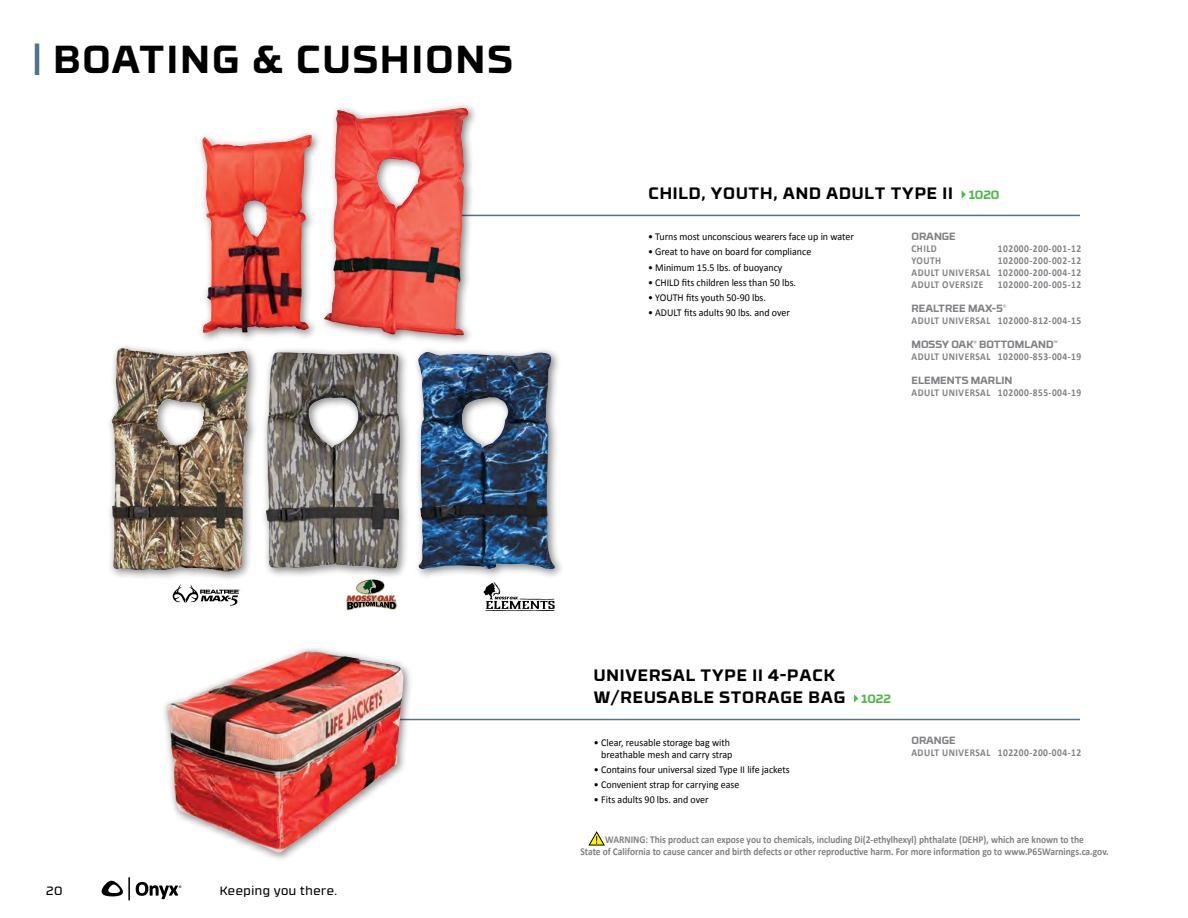
<style>
.page{position:relative;width:1188px;height:918px;background:#fff}
.page>*{position:absolute;margin:0;border:0;box-sizing:border-box;transform-origin:0 0}
.t1{font:700 39px "RB No 3.1";letter-spacing:.06em;color:#000}
.t2{font:700 16.5px/21.3px "RB No 3.1";letter-spacing:.05em;color:#000}
.t3{font:12px "RB No 3.1";letter-spacing:.05em;color:#000}
.t4{font:700 12px "RB No 3.1";color:#50b848}
.t5{font:10.5px/12px "Calibri";color:#000;text-align:right;scale:.95 1}
.t6{font:700 10.5px/12px "Calibri";color:#808285;text-align:justify;scale:.9 1}
.t7{font:700 10.5px "Calibri";letter-spacing:.05em;color:#808285;scale:.9 1}
.t8{font:700 10.5px "RB No 3.1";color:#808285}
</style>
<div class="page">
<svg style="left:102px;top:880px;width:21px;height:17px"></svg>
<hr style="left:128px;top:877px;width:2px;height:24px;background:#000">
<svg style="left:136px;top:882px;width:45px;height:17px"></svg>
<hr style="left:382px;top:719px;width:698px;height:1px;background:#50748a">
<div style="left:161px;top:645px;width:253px;height:218px;background:#000;opacity:.5"></div>
<img style="left:166px;top:651px;width:238px;height:202px">
<svg style="left:854px;top:694px;width:4px;height:9px"></svg>
<hr style="left:427px;top:215px;width:653px;height:1px;background:#50748a">
<div style="left:413px;top:346px;width:152px;height:234px;background:#000;opacity:.5"></div>
<img style="left:416px;top:352px;width:139px;height:218px">
<div style="left:260px;top:346px;width:151px;height:233px;background:#000;opacity:.5"></div>
<img style="left:266px;top:352px;width:134px;height:217px">
<div style="left:106px;top:342px;width:153px;height:240px;background:#000;opacity:.5"></div>
<img style="left:111px;top:352px;width:137px;height:220px">
<div style="left:318px;top:102px;width:161px;height:244px;background:#000;opacity:.5"></div>
<img style="left:323px;top:108px;width:147px;height:228px">
<div style="left:196px;top:129px;width:126px;height:214px;background:#000;opacity:.5"></div>
<img style="left:202px;top:135px;width:109px;height:198px">
<svg style="left:962px;top:191px;width:4px;height:7px"></svg>
<svg style="left:483px;top:582px;width:72px;height:29px"></svg>
<svg style="left:172px;top:584px;width:68px;height:22px"></svg>
<svg style="left:346px;top:579px;width:51px;height:32px"></svg>
<hr style="left:35px;top:44px;width:4px;height:31px;background:#50748a">
<svg style="left:589px;top:831px;width:16px;height:15px"></svg>
<h1 class="t1" style="left:54px;top:28px;width:461px">BOATING &amp; CUSHIONS</h1>
<h2 class="t2" style="left:649px;top:181px;width:306px">CHILD, YOUTH, AND ADULT TYPE II</h2>
<p class="t4" style="left:969px;top:185px;width:32px">1020</p>
<p class="t5" style="left:648px;top:231px;width:218px">• Turns most unconscious wearers face up in water</p>
<p class="t5" style="left:648px;top:246px;width:173px">• Great to have on board for compliance</p>
<p class="t5" style="left:648px;top:261px;width:143px">• Minimum 15.5 lbs. of buoyancy</p>
<p class="t5" style="left:648px;top:276px;width:157px">• CHILD fits children less than 50 lbs.</p>
<p class="t5" style="left:648px;top:292px;width:126px">• YOUTH fits youth 50-90 lbs.</p>
<p class="t5" style="left:648px;top:307px;width:151px">• ADULT fits adults 90 lbs. and over</p>
<p class="t8" style="left:912px;top:228px;width:46px">ORANGE</p>
<p class="t6" style="left:912px;top:243px;width:30px">CHILD</p>
<p class="t7" style="left:998px;top:242px;width:94px">102000-200-001-12</p>
<p class="t6" style="left:912px;top:255px;width:34px">YOUTH</p>
<p class="t6" style="left:912px;top:255px;width:190px;text-indent:86px">102000-200-002-12<br>ADULT UNIVERSAL 102000-200-004-12<br>ADULT OVERSIZE</p>
<p class="t7" style="left:998px;top:278px;width:94px">102000-200-005-12</p>
<p class="t8" style="left:912px;top:300px;width:96px">REALTREE MAX-5<sup>®</sup></p>
<p class="t7" style="left:912px;top:314px;width:190px">ADULT UNIVERSAL 102000-812-004-15</p>
<p class="t8" style="left:912px;top:336px;width:148px">MOSSY OAK<sup>®</sup> BOTTOMLAND<sup>™</sup></p>
<p class="t7" style="left:912px;top:350px;width:190px">ADULT UNIVERSAL 102000-853-004-19</p>
<p class="t8" style="left:912px;top:372px;width:102px">ELEMENTS MARLIN</p>
<p class="t7" style="left:912px;top:386px;width:190px">ADULT UNIVERSAL 102000-855-004-19</p>
<p class="t3" style="left:46px;top:882px;width:18px">20</p>
<p class="t3" style="left:220px;top:882px;width:119px">Keeping you there.</p>
<h2 class="t2" style="left:594px;top:664px;width:253px">UNIVERSAL TYPE II 4-PACK<br>W/REUSABLE STORAGE BAG</h2>
<p class="t5" style="left:594px;top:736px;width:147px">• Clear, reusable storage bag with breathable mesh and carry strap</p>
<p class="t5" style="left:594px;top:763px;width:207px">• Contains four universal sized Type II life jackets</p>
<p class="t5" style="left:594px;top:779px;width:155px">• Convenient strap for carrying ease</p>
<p class="t5" style="left:594px;top:794px;width:122px">• Fits adults 90 lbs. and over</p>
<p class="t4" style="left:861px;top:689px;width:31px">1022</p>
<p class="t8" style="left:911px;top:732px;width:46px">ORANGE</p>
<p class="t7" style="left:911px;top:746px;width:190px">ADULT UNIVERSAL 102200-200-004-12</p>
<p class="t6" style="left:580px;top:834px;width:588px;text-align:center">WARNING: This product can expose you to chemicals, including Di(2-ethylhexyl) phthalate (DEHP), which are known to the<br>State of California to cause cancer and birth defects or other reproductive harm. For more information go to www.P65Warnings.ca.gov.</p>
</div>
